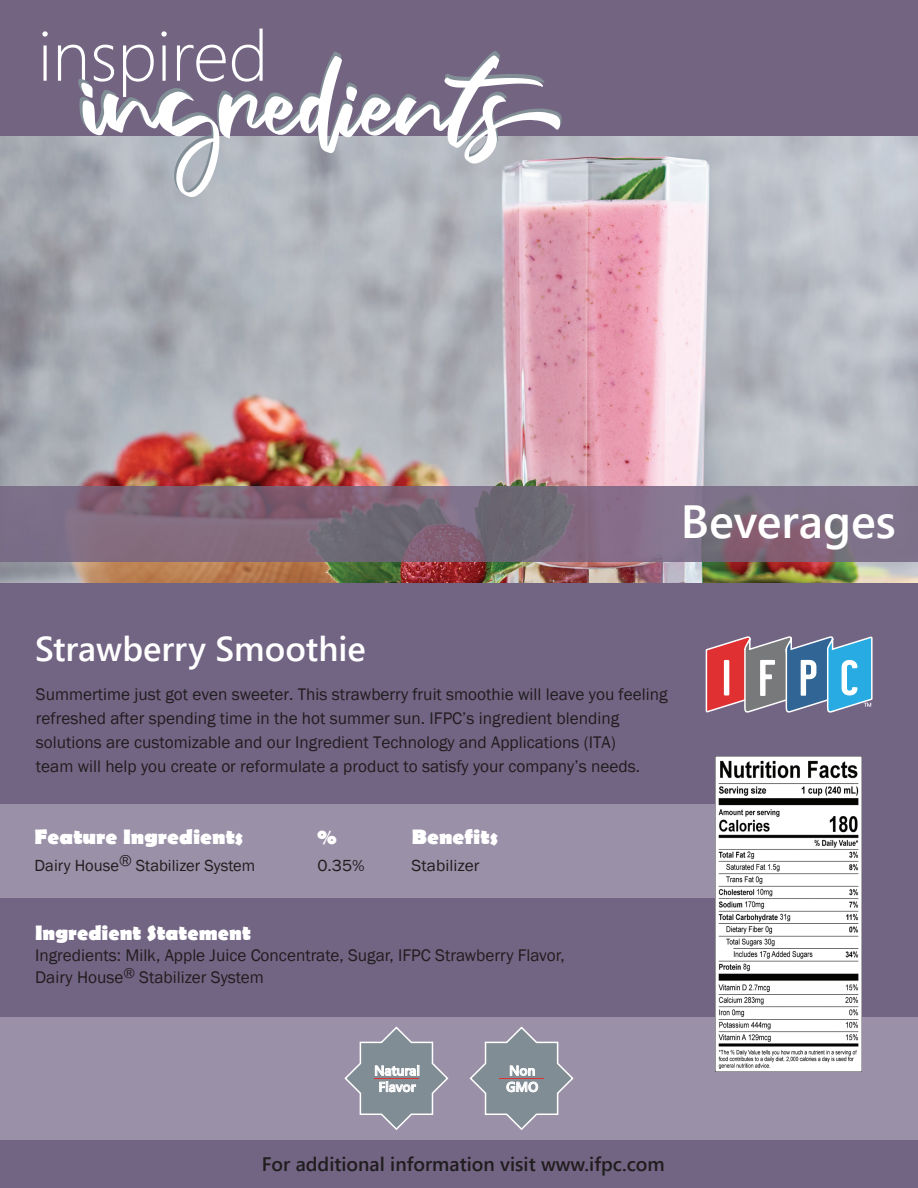
<style>
.page{position:relative;width:918px;height:1188px;background:#fff}
.page>*{position:absolute;margin:0;border:0;box-sizing:border-box;transform-origin:0 0}
.t1{font:300 70.5px "Segoe UI";color:#fff}
.t2{font:600 46.5px "Segoe UI";color:#fff}
.t3{font:600 34.5px "Segoe UI";color:#fff}
.t4{font:700 21px "Berlin Sans FB";color:#fff;scale:1.05 1}
.t5{font:700 21px "Berlin Sans FB";color:#fff}
.t6{font:600 19.5px "Segoe UI";color:#201d1e}
.t7{font:17.25px/24px "Franklin Gothic";color:#201d1e}
.t8{font:16.5px "Franklin Gothic";color:#201d1e}
.t9{font:16.5px "Franklin Gothic";color:#201d1e;scale:1.05 1}
.t10{font:600 13.5px/16.2px "Segoe UI";color:#fff}
</style>
<div class="page">
<img style="left:0;top:136px;width:918px;height:448px">
<div style="left:0;top:584px;width:918px;height:604px;background:#726483"></div>
<div style="left:0;top:805px;width:730px;height:93px;background:#9a90a7"></div>
<svg style="left:705px;top:636px;width:168px;height:77px"></svg>
<div style="left:0;top:1017px;width:918px;height:123px;background:#9a90a7"></div>
<svg style="left:469px;top:1026px;width:105px;height:104px"></svg>
<hr style="left:499px;top:1078px;width:45px;height:1px;background:#e03030">
<svg style="left:344px;top:1026px;width:105px;height:104px"></svg>
<hr style="left:374px;top:1078px;width:45px;height:1px;background:#e03030">
<div style="left:0;top:0;width:918px;height:136px;background:#736482"></div>
<img style="left:0;top:487px;width:918px;height:75px">
<svg style="left:78px;top:51px;width:484px;height:146px"></svg>
<img style="left:716px;top:756px;width:145px;height:315px">
<h1 class="t1" style="left:38px;top:29px;width:232px">inspired</h1>
<h2 class="t2" style="left:681px;top:503px;width:216px">Beverages</h2>
<h3 class="t3" style="left:35px;top:635px;width:332px">Strawberry Smoothie</h3>
<p class="t7" style="left:36px;top:683px;width:633px">Summertime just got even sweeter. This strawberry fruit smoothie will leave you feeling refreshed after spending time in the hot summer sun. IFPC’s ingredient blending solutions are customizable and our Ingredient Technology and Applications (ITA)<br>team will help you create or reformulate a product to satisfy your company’s needs.</p>
<p class="t4" style="left:35px;top:827px;width:200px">Feature Ingredients</p>
<p class="t4" style="left:317px;top:827px;width:20px">%</p>
<p class="t4" style="left:412px;top:827px;width:84px">Benefits</p>
<p class="t8" style="left:35px;top:858px;width:222px">Dairy House® Stabilizer System</p>
<p class="t9" style="left:317px;top:858px;width:47px">0.35%</p>
<p class="t9" style="left:412px;top:858px;width:66px">Stabilizer</p>
<p class="t5" style="left:35px;top:923px;width:217px">Ingredient Statement</p>
<p class="t7" style="left:35px;top:946px;width:531px;line-height:21.6px">Ingredients: Milk, Apple Juice Concentrate, Sugar, IFPC Strawberry Flavor,<br>Dairy House<sup>®</sup> Stabilizer System</p>
<p class="t10" style="left:374px;top:1064px;width:47px;text-align:center">Natural<br>Flavor</p>
<p class="t10" style="left:506px;top:1064px;width:34px">Non<br>GMO</p>
<p class="t6" style="left:262px;top:1157px;width:405px">For additional information visit www.ifpc.com</p>
</div>
